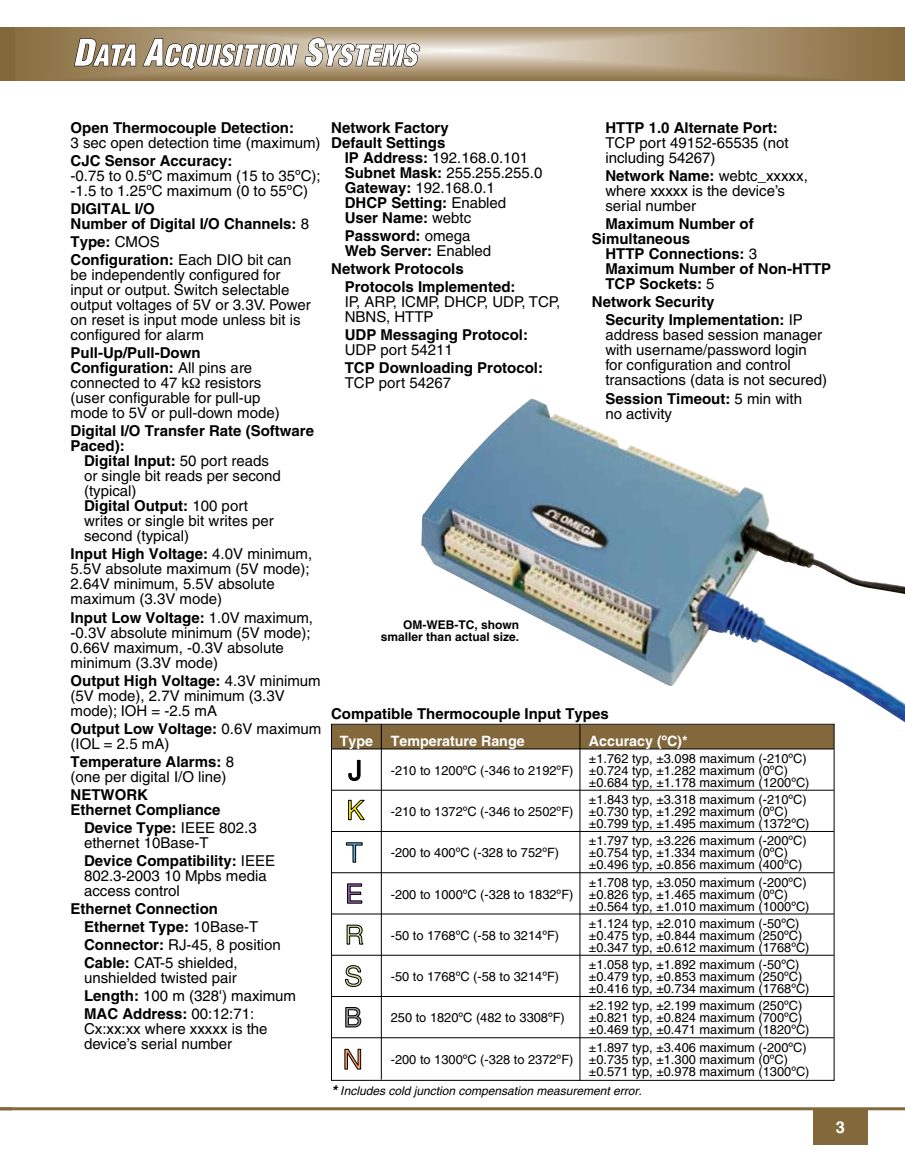
<style>
.page{position:relative;width:905px;height:1168px;background:#fff}
.page>*{position:absolute;margin:0;border:0;box-sizing:border-box;transform-origin:0 0}
.t1{font:700 16.5px "Helvetica";color:#fff}
.t2{font:15px/15px "Helvetica";color:#000}
.t3{font:700 15px/15px "Helvetica";color:#000}
.t4{font:700 14.25px "Helvetica";color:#fff}
.t5{font:12.9px/12px "Helvetica";color:#000}
.t6{font:italic 12px "Helvetica";color:#000}
.t7{font:700 12px/12px "Helvetica";color:#000;text-align:right}
.s1{font-weight:400}
.s2{font-weight:700}
.s3{font-weight:700;font-size:15px}
</style>
<div class="page">
<img style="left:14px;top:27px;width:890px;height:54px">
<hr style="left:0;top:1107px;width:904px;height:3px;background:#82683b">
<div style="left:813px;top:1108px;width:54px;height:36px;background:#82683b"></div>
<svg style="left:74px;top:38px;width:225px;height:32px"></svg>
<svg style="left:305px;top:38px;width:115px;height:29px"></svg>
<div style="left:0;top:27px;width:14px;height:54px;background:#82683b"></div>
<svg style="left:0;top:1107px;width:12px;height:1px"></svg>
<div style="left:331px;top:724px;width:503px;height:24px;background:#82683b"></div>
<hr style="left:332px;top:748px;width:501px;height:1px;background:#000">
<hr style="left:332px;top:790px;width:501px;height:1px;background:#000">
<hr style="left:332px;top:831px;width:501px;height:1px;background:#000">
<hr style="left:332px;top:872px;width:501px;height:1px;background:#000">
<hr style="left:332px;top:913px;width:501px;height:1px;background:#000">
<hr style="left:332px;top:955px;width:501px;height:1px;background:#000">
<hr style="left:332px;top:996px;width:501px;height:1px;background:#000">
<hr style="left:332px;top:1037px;width:501px;height:1px;background:#000">
<hr style="left:381px;top:724px;width:1px;height:355px;background:#000">
<hr style="left:579px;top:724px;width:1px;height:356px;background:#000">
<svg style="left:348px;top:759px;width:13px;height:22px"></svg>
<svg style="left:348px;top:800px;width:17px;height:20px"></svg>
<svg style="left:345px;top:842px;width:18px;height:21px"></svg>
<svg style="left:347px;top:883px;width:15px;height:21px"></svg>
<svg style="left:346px;top:924px;width:17px;height:21px"></svg>
<svg style="left:345px;top:965px;width:17px;height:22px"></svg>
<svg style="left:345px;top:1007px;width:16px;height:20px"></svg>
<svg style="left:344px;top:1048px;width:17px;height:22px"></svg>
<img style="left:421px;top:399px;width:483px;height:323px">
<p class="t3" style="left:71px;top:120px;width:225px">Open Thermocouple Detection:</p>
<p class="t2" style="left:71px;top:135px;width:251px">3 sec open detection time (maximum)</p>
<p class="t3" style="left:71px;top:153px;width:163px">CJC Sensor Accuracy:</p>
<p class="t2" style="left:71px;top:168px;width:252px">-0.75 to 0.5ºC maximum (15 to 35ºC); -1.5 to 1.25ºC maximum (0 to 55ºC)</p>
<p class="t3" style="left:71px;top:201px;width:240px">DIGITAL I/O<br>Number of Digital I/O Channels: <span class="s1">8</span></p>
<p class="t3" style="left:71px;top:233px;width:222px;line-height:18px">Type: <span class="s1">CMOS<br></span>Configuration: <span class="s1">Each DIO bit can</span></p>
<p class="t2" style="left:71px;top:267px;width:242px">be independently configured for input or output. Switch selectable output voltages of 5V or 3.3V. Power on reset is input mode unless bit is configured for alarm</p>
<p class="t2" style="left:71px;top:345px;width:211px"><span class="s2">Pull-Up/Pull-Down<br>Configuration:</span> All pins are connected to 47 k resistors (user configurable for pull-up mode to 5V or pull-down mode)</p>
<p class="t3" style="left:71px;top:423px;width:245px">Digital I/O Transfer Rate (Software</p>
<p class="t3" style="left:71px;top:438px;width:56px">Paced):</p>
<p class="t3" style="left:84px;top:453px;width:186px">Digital Input: <span class="s1">50 port reads</span></p>
<p class="t2" style="left:84px;top:469px;width:198px">or single bit reads per second</p>
<p class="t2" style="left:84px;top:484px;width:54px">(typical)</p>
<p class="t3" style="left:84px;top:498px;width:165px">Digital Output: <span class="s1">100 port</span></p>
<p class="t2" style="left:84px;top:514px;width:191px">writes or single bit writes per</p>
<p class="t2" style="left:84px;top:529px;width:107px">second (typical)</p>
<p class="t2" style="left:71px;top:547px;width:243px"><span class="s2">Input High Voltage:</span> 4.0V minimum,<br>5.5V absolute maximum (5V mode);<br>2.64V minimum, 5.5V absolute maximum (3.3V mode)</p>
<p class="t2" style="left:71px;top:610px;width:244px"><span class="s2">Input Low Voltage:</span> 1.0V maximum, -0.3V absolute minimum (5V mode);<br>0.66V maximum, -0.3V absolute minimum (3.3V mode)</p>
<p class="t2" style="left:71px;top:673px;width:251px"><span class="s2">Output High Voltage:</span> 4.3V minimum (5V mode), 2.7V minimum (3.3V mode); IOH = -2.5 mA</p>
<p class="t2" style="left:71px;top:721px;width:252px"><span class="s2">Output Low Voltage:</span> 0.6V maximum (IOL = 2.5 mA)</p>
<p class="t2" style="left:71px;top:754px;width:165px"><span class="s2">Temperature Alarms:</span> 8 (one per digital I/O line)</p>
<p class="t3" style="left:71px;top:786px;width:152px">NETWORK<br>Ethernet Compliance</p>
<p class="t2" style="left:84px;top:820px;width:174px"><span class="s2">Device Type:</span> IEEE 802.3 ethernet 10Base-T</p>
<p class="t2" style="left:84px;top:853px;width:192px"><span class="s2">Device Compatibility:</span> IEEE<br>802.3-2003 10 Mpbs media access control</p>
<p class="t3" style="left:84px;top:899px;width:198px;line-height:18px;text-indent:-14px">Ethernet Connection<br>Ethernet Type: <span class="s1">10Base-T<br></span>Connector: <span class="s1">RJ-45, 8 position<br></span>Cable: <span class="s1">CAT-5 shielded,</span></p>
<p class="t2" style="left:84px;top:968px;width:213px;line-height:18px">unshielded twisted pair<br><span class="s2">Length:</span> 100 m (328') maximum<br><span class="s2">MAC Address:</span> 00:12:71:</p>
<p class="t2" style="left:84px;top:1021px;width:185px">Cx:xx:xx where xxxxx is the device’s serial number</p>
<p class="t3" style="left:331px;top:120px;width:119px">Network Factory</p>
<p class="t3" style="left:331px;top:135px;width:116px">Default Settings</p>
<p class="t2" style="left:345px;top:150px;width:185px"><span class="s2">IP Address:</span> 192.168.0.101</p>
<p class="t2" style="left:345px;top:165px;width:199px"><span class="s2">Subnet Mask:</span> 255.255.255.0</p>
<p class="t2" style="left:345px;top:180px;width:152px"><span class="s2">Gateway:</span> 192.168.0.1</p>
<p class="t3" style="left:345px;top:195px;width:163px">DHCP Setting: <span class="s1">Enabled</span></p>
<p class="t3" style="left:345px;top:210px;width:128px">User Name: <span class="s1">webtc</span></p>
<p class="t3" style="left:345px;top:228px;width:148px">Password: <span class="s1">omega<br></span>Web Server: <span class="s1">Enabled</span></p>
<p class="t3" style="left:345px;top:260px;width:172px;line-height:18px;text-indent:-14px">Network Protocols<br>Protocols Implemented:</p>
<p class="t2" style="left:345px;top:294px;width:217px">IP, ARP, ICMP, DHCP, UDP, TCP,<br>NBNS, HTTP</p>
<p class="t3" style="left:345px;top:327px;width:185px">UDP Messaging Protocol:</p>
<p class="t2" style="left:345px;top:343px;width:110px">UDP port 54211</p>
<p class="t3" style="left:345px;top:360px;width:200px">TCP Downloading Protocol:</p>
<p class="t2" style="left:345px;top:376px;width:108px">TCP port 54267</p>
<p class="t3" style="left:605px;top:120px;width:174px">HTTP 1.0 Alternate Port:</p>
<p class="t2" style="left:605px;top:135px;width:185px">TCP port 49152-65535 (not including 54267)</p>
<p class="t2" style="left:605px;top:169px;width:204px"><span class="s2">Network Name:</span> webtc_xxxxx, where xxxxx is the device’s serial number</p>
<p class="t3" style="left:592px;top:216px;width:163px;text-indent:14px">Maximum Number of<br>Simultaneous</p>
<p class="t3" style="left:605px;top:246px;width:227px">HTTP Connections: <span class="s1">3<br></span>Maximum Number of Non-HTTP<br>TCP Sockets: <span class="s1">5</span></p>
<p class="t3" style="left:605px;top:293px;width:199px;line-height:18px;text-indent:-14px">Network Security<br>Security Implementation: <span class="s1">IP</span></p>
<p class="t2" style="left:605px;top:328px;width:223px">address based session manager with username/password login for configuration and control transactions (data is not secured)</p>
<p class="t2" style="left:605px;top:391px;width:198px"><span class="s2">Session Timeout:</span> 5 min with no activity</p>
<p class="t7" style="left:381px;top:619px;width:140px">OM-WEB-TC, shown smaller than actual size.</p>
<p class="t3" style="left:331px;top:705px;width:279px">Compatible Thermocouple Input Types</p>
<p class="t4" style="left:340px;top:732px;width:186px">Type Temperature Range</p>
<p class="t4" style="left:589px;top:732px;width:100px">Accuracy (ºC)*</p>
<p class="t5" style="left:589px;top:752px;width:219px">±1.762 typ, ±3.098 maximum (-210ºC)</p>
<p class="t5" style="left:391px;top:764px;width:399px">-210 to 1200ºC (-346 to 2192ºF) ±0.724 typ, ±1.282 maximum (0ºC)</p>
<p class="t5" style="left:589px;top:776px;width:222px">±0.684 typ, ±1.178 maximum (1200ºC)</p>
<p class="t5" style="left:589px;top:793px;width:219px">±1.843 typ, ±3.318 maximum (-210ºC)</p>
<p class="t5" style="left:391px;top:805px;width:399px">-210 to 1372ºC (-346 to 2502ºF) ±0.730 typ, ±1.292 maximum (0ºC)</p>
<p class="t5" style="left:589px;top:817px;width:222px">±0.799 typ, ±1.495 maximum (1372ºC)</p>
<p class="t5" style="left:589px;top:835px;width:219px">±1.797 typ, ±3.226 maximum (-200ºC)</p>
<p class="t5" style="left:391px;top:847px;width:170px">-200 to 400ºC (-328 to 752ºF)</p>
<p class="t5" style="left:589px;top:847px;width:215px">±0.754 typ, ±1.334 maximum (0ºC) ±0.496 typ, ±0.856 maximum (400ºC)</p>
<p class="t5" style="left:589px;top:876px;width:219px">±1.708 typ, ±3.050 maximum (-200ºC)</p>
<p class="t5" style="left:391px;top:888px;width:399px">-200 to 1000ºC (-328 to 1832ºF) ±0.826 typ, ±1.465 maximum (0ºC)</p>
<p class="t5" style="left:589px;top:900px;width:222px">±0.564 typ, ±1.010 maximum (1000ºC)</p>
<p class="t5" style="left:589px;top:917px;width:212px">±1.124 typ, ±2.010 maximum (-50ºC)</p>
<p class="t5" style="left:391px;top:929px;width:170px">-50 to 1768ºC (-58 to 3214ºF)</p>
<p class="t5" style="left:589px;top:929px;width:222px">±0.475 typ, ±0.844 maximum (250ºC) ±0.347 typ, ±0.612 maximum (1768ºC)</p>
<p class="t5" style="left:589px;top:958px;width:212px">±1.058 typ, ±1.892 maximum (-50ºC)</p>
<p class="t5" style="left:391px;top:970px;width:170px">-50 to 1768ºC (-58 to 3214ºF)</p>
<p class="t5" style="left:589px;top:970px;width:222px">±0.479 typ, ±0.853 maximum (250ºC) ±0.416 typ, ±0.734 maximum (1768ºC)</p>
<p class="t5" style="left:589px;top:1000px;width:215px">±2.192 typ, ±2.199 maximum (250ºC)</p>
<p class="t5" style="left:391px;top:1012px;width:176px">250 to 1820ºC (482 to 3308ºF)</p>
<p class="t5" style="left:589px;top:1012px;width:222px">±0.821 typ, ±0.824 maximum (700ºC) ±0.469 typ, ±0.471 maximum (1820ºC)</p>
<p class="t5" style="left:589px;top:1041px;width:219px">±1.897 typ, ±3.406 maximum (-200ºC)</p>
<p class="t5" style="left:391px;top:1053px;width:399px">-200 to 1300ºC (-328 to 2372ºF) ±0.735 typ, ±1.300 maximum (0ºC)</p>
<p class="t5" style="left:589px;top:1065px;width:222px">±0.571 typ, ±0.978 maximum (1300ºC)</p>
<p class="t6" style="left:331px;top:1083px;width:312px"><span class="s3">*</span> Includes cold junction compensation measurement error.</p>
<p class="t1" style="left:835px;top:1117px;width:11px">3</p>
</div>
